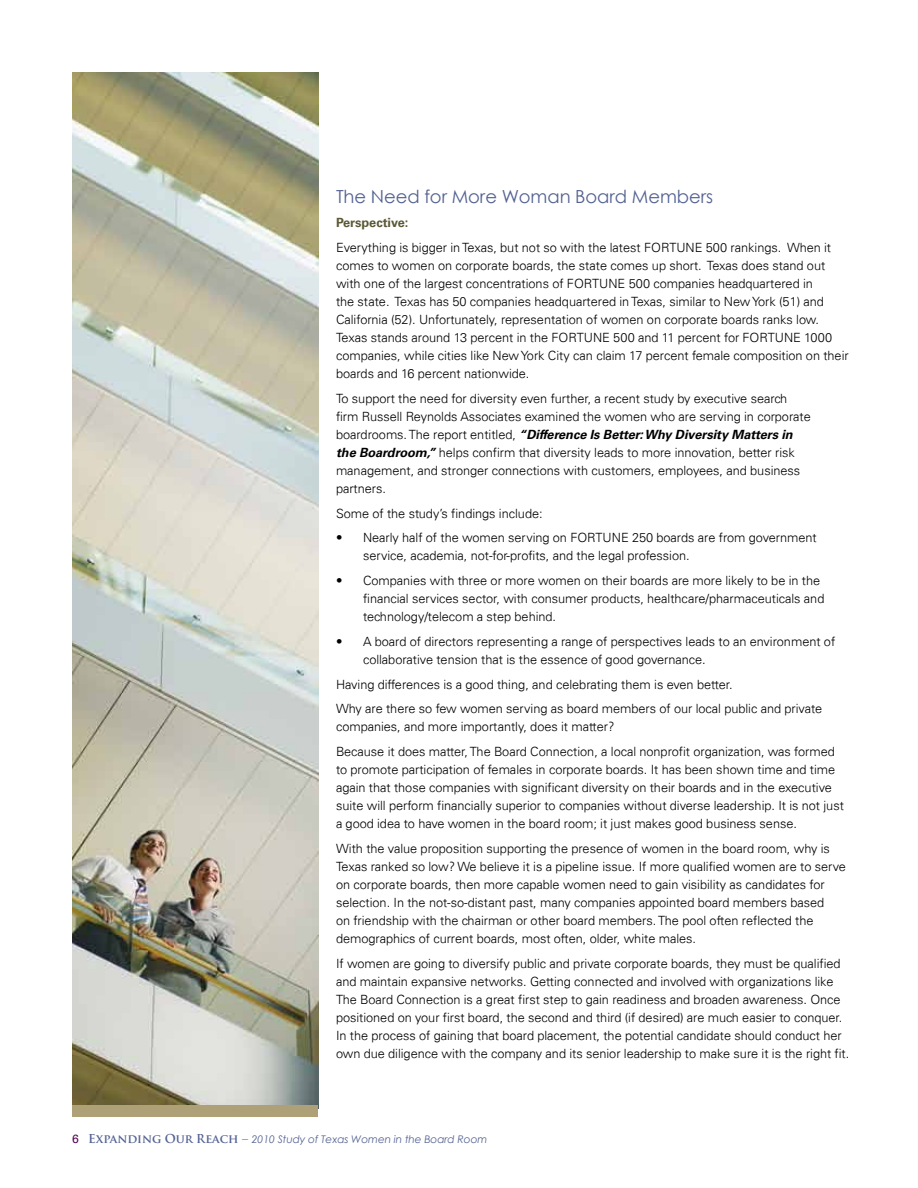
<style>
.page{position:relative;width:918px;height:1188px;background:#fff}
.page>*{position:absolute;margin:0;border:0;box-sizing:border-box;transform-origin:0 0}
.t1{font:18px "Century Gothic";letter-spacing:-.005em;color:#546292}
.t2{font:300 12.75px/18px "Univers 45";letter-spacing:-.005em;color:#000}
.t3{font:italic 700 12.75px "Univers 65";letter-spacing:-.005em;color:#000}
.t4{font:700 12.75px "Univers 65";letter-spacing:-.005em;color:#5b5836}
.t5{font:italic 10.5px "Century Gothic";letter-spacing:-.005em;color:#546292}
.s1{font-family:"Univers 45";font-weight:300;font-style:normal}
.s2{font-family:"Univers 65";font-weight:700;font-style:italic}
.s3{font-family:"Univers 55 Roman";font-style:normal;font-size:12px;color:#56004e}
.s4{font-family:"Trajan Pro";font-weight:700;font-style:normal;font-size:12px}
.s5{font-family:"Trajan Pro";font-style:normal;font-size:12px}
</style>
<div class="page">
<img style="left:72px;top:72px;width:246px;height:1033px">
<div style="left:72px;top:1105px;width:246px;height:12px;background:#aea077"></div>
<h1 class="t1" style="left:336px;top:183px;width:379px">The Need for More Woman Board Members</h1>
<p class="t4" style="left:336px;top:215px;width:74px">Perspective:</p>
<p class="t2" style="left:336px;top:238px;width:497px">Everything is bigger in Texas, but not so with the latest Fortune 500 rankings. When it comes to women on corporate boards, the state comes up short. Texas does stand out with one of the largest concentrations of FORTUNE</p>
<p class="t2" style="left:336px;top:274px;width:514px;text-indent:293px">500 companies headquartered in<br>the state. Texas has 50 companies headquartered in Texas, similar to New York (51) and California (52). U nfortunately, representation of women on corporate boards ranks low.<br>Texas stands around 13 percent in the Fortune 500 and 11 percent for Fortune 1000 companies, while cities like New York City can claim 17 percent female composition on their boards and 16 percent nationwide.</p>
<p class="t2" style="left:336px;top:389px;width:476px">To support the need for diversity even further, a recent study by executive search firm Russell Reynolds Associates examined the women who are serving in corporate</p>
<p class="t3" style="left:336px;top:427px;width:458px"><span class="s1">boardrooms. The report entitled,</span> “Difference Is Better: Why Diversity Matters in</p>
<p class="t2" style="left:336px;top:443px;width:466px"><span class="s2">the Boardroom,”</span> helps confirm that diversity leads to more innovation, better risk management, and stronger connections with customers, employees, and business partners.</p>
<p class="t2" style="left:336px;top:504px;width:208px">Some of the study’s findings include:</p>
<p class="t2" style="left:336px;top:529px;width:276px">• Nearly half of the women serving on FORTUNE</p>
<p class="t2" style="left:363px;top:529px;width:455px;text-indent:269px">250 boards are from government service, academia, not-for-profits, and the legal profession.</p>
<p class="t2" style="left:363px;top:572px;width:463px;text-indent:-27px">• Companies with three or more women on their boards are more likely to be in the financial services sector, with consumer products, healthcare/pharmaceuticals and technology/telecom a step behind.</p>
<p class="t2" style="left:363px;top:632px;width:474px;text-indent:-27px">• A board of directors representing a range of perspectives leads to an environment of collaborative tension that is the essence of good governance.</p>
<p class="t2" style="left:336px;top:672px;width:488px;line-height:24.8px">Having differences is a good thing, and celebrating them is even better.<br>Why are there so few women serving as board members of our local public and private</p>
<p class="t2" style="left:336px;top:714px;width:500px;line-height:24.8px">companies, and more importantly, does it matter?<br>Because it does matter, The Board Connection, a local nonprofit organization, was formed</p>
<p class="t2" style="left:336px;top:761px;width:509px">to promote participation of females in corporate boards. It has been shown time and time again that those companies with significant diversity on their boards and in the executive suite will perform financially superior to companies without diverse leadership. It is not just a good idea to have women in the board room; it just makes good business sense.</p>
<p class="t2" style="left:336px;top:839px;width:512px">With the value proposition supporting the presence of women in the board room, why is Texas ranked so low? We believe it is a pipeline issue. If more qualified women are to serve on corporate boards, then more capable women need to gain visibility as candidates for selection. In the not-so-distant past, many companies appointed board members based<br>on friendship with the chairman or other board members. The pool often reflected the demographics of current boards, most often, older, white males.</p>
<p class="t2" style="left:336px;top:954px;width:515px">If women are going to diversify public and private corporate boards, they must be qualified and maintain expansive networks. Getting connected and involved with organizations like The Board Connection is a great first step to gain readiness and broaden awareness. Once positioned on your first board, the second and third (if desired) are much easier to conquer.<br>In the process of gaining that board placement, the potential candidate should conduct her own due diligence with the company and its senior leadership to make sure it is the right fit.</p>
<p class="t5" style="left:72px;top:1132px;width:417px"><span class="s3">6</span> <span class="s4">Expanding Our Reach</span> <span class="s5">–</span> 2010 Study of Texas Women in the Board Room</p>
</div>
